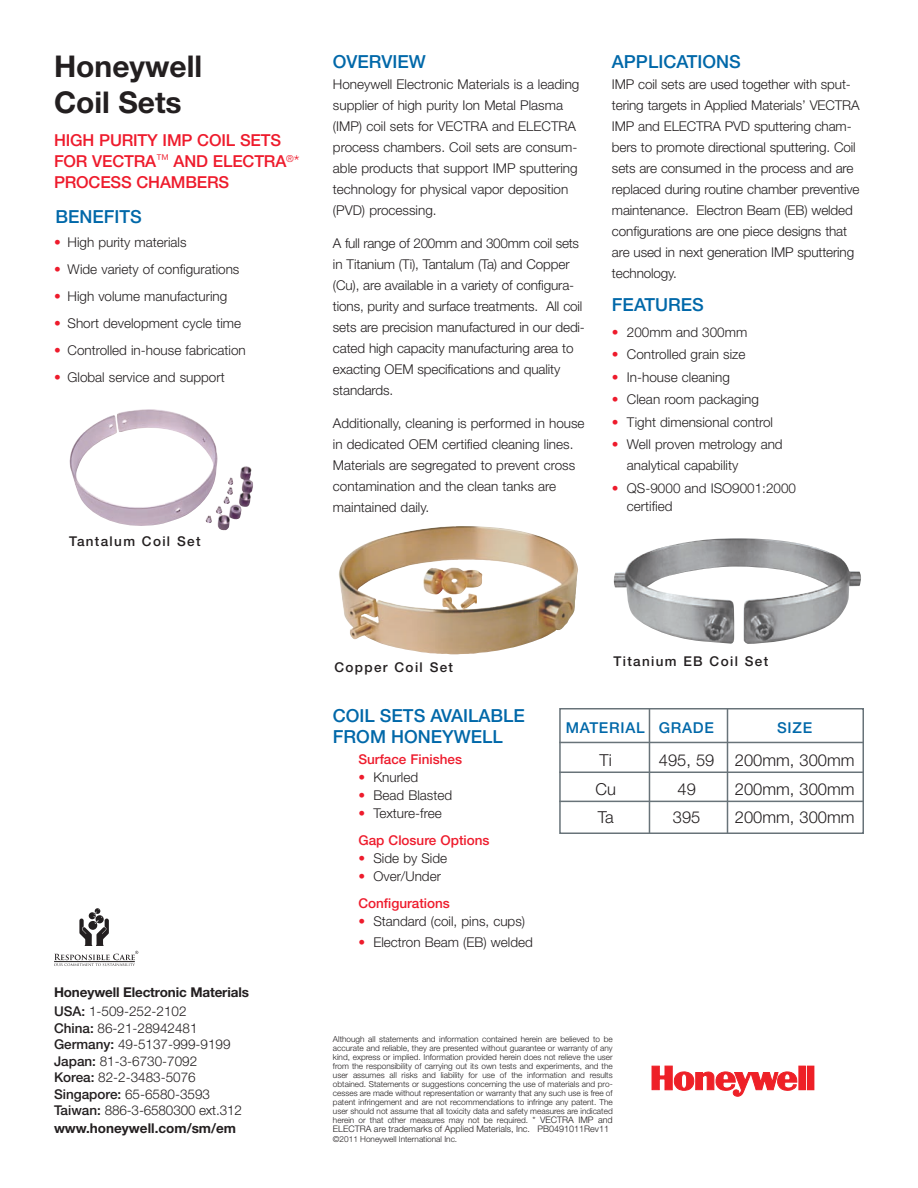
<style>
.page{position:relative;width:918px;height:1188px;background:#fff}
.page>*{position:absolute;margin:0;border:0;box-sizing:border-box;transform-origin:0 0}
.Product_Name{font:700 30px "Helvetica Neue";color:#231f20}
.Body_Copy_Two{font:500 18px "Helvetica Neue";color:#0068a9}
.t1{font:500 16.5px/21px "Helvetica Neue";letter-spacing:-.01em;color:#ee1b2c}
.t2{font:300 16.5px "Helvetica Neue";color:#231f20}
.t3{font:500 15px "Helvetica Neue";letter-spacing:.05em;color:#0068a9}
.Benefits-2{font:300 13.5px/21px "Helvetica Neue";color:#231f20}
.Address_Block_Text{font:300 13.5px "Helvetica Neue";color:#231f20}
.Address_Block_Text-2{font:500 13.5px "Helvetica Neue";color:#231f20}
.t4{font:500 13.5px "Helvetica Neue";color:#ee1b2c}
.Address_Block_Bold_L{font:700 13.5px "Helvetica Neue";letter-spacing:-.01em;color:#231f20}
.Address_Block_Text-3{font:700 13.5px "Helvetica Neue";color:#231f20}
.t5{font:300 9px "Helvetica Neue";color:#231f20}
.t6{font:300 8.25px/9px "Helvetica Neue";color:#231f20;text-align:justify}
.s1{font-weight:300}
.s2{color:#ee1b2c}
.s3{font-weight:500}
.s4{font-size:9px}
</style>
<div class="page">
<div style="left:559px;top:708px;width:305px;height:126px;border:2px solid #687379"></div>
<hr style="left:559px;top:742px;width:305px;height:1px;background:#687379">
<hr style="left:559px;top:772px;width:305px;height:1px;background:#687379">
<hr style="left:559px;top:801px;width:305px;height:1px;background:#687379">
<hr style="left:649px;top:708px;width:1px;height:126px;background:#687379">
<hr style="left:727px;top:708px;width:1px;height:126px;background:#687379">
<img style="left:69px;top:409px;width:184px;height:121px">
<img style="left:339px;top:526px;width:239px;height:129px">
<img style="left:614px;top:538px;width:247px;height:106px">
<svg style="left:652px;top:1066px;width:145px;height:30px"></svg>
<div style="left:799px;top:1066px;width:6px;height:24px;background:#ee2027"></div>
<div style="left:799px;top:1066px;width:7px;height:24px;border:1px solid #ee2027"></div>
<div style="left:807px;top:1066px;width:7px;height:24px;background:#ee2027"></div>
<svg style="left:54px;top:908px;width:84px;height:58px"></svg>
<p class="Product_Name" style="left:54px;top:48px;width:150px">Honeywell</p>
<p class="Product_Name" style="left:54px;top:84px;width:129px">Coil Sets</p>
<p class="t1" style="left:54px;top:130px;width:247px">HIGH PURITY IMP COIL SETS<br>FOR VECTRA<sup>™</sup> AND ELECTRA<sup>®</sup><span class="s1">*<br></span>PROCESS CHAMBERS</p>
<p class="Body_Copy_Two" style="left:56px;top:206px;width:88px">BENEFITS</p>
<p class="Benefits-2" style="left:54px;top:231px;width:134px"><span class="s2">•</span> High purity materials</p>
<p class="Benefits-2" style="left:54px;top:258px;width:187px"><span class="s2">•</span> Wide variety of configurations</p>
<p class="Benefits-2" style="left:54px;top:285px;width:175px"><span class="s2">•</span> High volume manufacturing</p>
<p class="Benefits-2" style="left:54px;top:312px;width:189px"><span class="s2">•</span> Short development cycle time</p>
<p class="Benefits-2" style="left:54px;top:339px;width:193px"><span class="s2">•</span> Controlled in-house fabrication</p>
<p class="Benefits-2" style="left:54px;top:366px;width:172px"><span class="s2">•</span> Global service and support</p>
<p class="Address_Block_Text-2" style="left:69px;top:533px;width:133px">TANTALUM COIL SET</p>
<p class="Body_Copy_Two" style="left:333px;top:51px;width:94px">OVERVIEW</p>
<p class="Benefits-2" style="left:333px;top:74px;width:248px">Honeywell Electronic Materials is a leading supplier of high purity Ion Metal Plasma (IMP) coil sets for VECTRA and ELECTRA process chambers. Coil sets are consum&shy;able products that support IMP sputtering technology for physical vapor deposition (PVD) processing.</p>
<p class="Benefits-2" style="left:333px;top:233px;width:254px">A full range of 200mm and 300mm coil sets in Titanium (Ti), Tantalum (Ta) and Copper (Cu), are available in a variety of configura&shy;tions, purity and surface treatments. All coil sets are precision manufactured in our dedi&shy;cated high capacity manufacturing area to exacting OEM specifications and quality standards.</p>
<p class="Benefits-2" style="left:333px;top:413px;width:253px">Additionally, cleaning is performed in house in dedicated OEM certified cleaning lines.<br>Materials are segregated to prevent cross contamination and the clean tanks are maintained daily.</p>
<p class="Body_Copy_Two" style="left:612px;top:51px;width:130px">APPLICATIONS</p>
<p class="Benefits-2" style="left:612px;top:73px;width:249px">IMP coil sets are used together with sput&shy;tering targets in Applied Materials’ VECTRA IMP and ELECTRA PVD sputtering cham&shy;bers to promote directional sputtering. Coil sets are consumed in the process and are replaced during routine chamber preventive maintenance. Electron Beam (EB) welded configurations are one piece designs that are used in next generation IMP sputtering technology.</p>
<p class="Body_Copy_Two" style="left:612px;top:294px;width:93px">FEATURES</p>
<p class="Benefits-2" style="left:612px;top:321px;width:137px"><span class="s2">•</span> 200mm and 300mm</p>
<p class="Benefits-2" style="left:612px;top:343px;width:135px"><span class="s2">•</span> Controlled grain size</p>
<p class="Benefits-2" style="left:612px;top:366px;width:119px"><span class="s2">•</span> In-house cleaning</p>
<p class="Benefits-2" style="left:612px;top:388px;width:149px"><span class="s2">•</span> Clean room packaging</p>
<p class="Benefits-2" style="left:612px;top:411px;width:163px"><span class="s2">•</span> Tight dimensional control</p>
<p class="Benefits-2" style="left:612px;top:433px;width:172px"><span class="s2">•</span> Well proven metrology and</p>
<p class="Benefits-2" style="left:627px;top:454px;width:113px">analytical capability</p>
<p class="Benefits-2" style="left:612px;top:477px;width:186px"><span class="s2">•</span> QS-9000 and ISO9001:2000</p>
<p class="Benefits-2" style="left:627px;top:495px;width:47px">certified</p>
<p class="Address_Block_Bold_L" style="left:54px;top:984px;width:196px">Honeywell Electronic Materials</p>
<p class="Address_Block_Text-2" style="left:54px;top:1003px;width:10px">USA</p>
<p class="Address_Block_Text" style="left:81px;top:1003px;width:107px"><span class="s3">:</span> 1-509-252-2102</p>
<p class="Address_Block_Text" style="left:54px;top:1020px;width:145px"><span class="s3">CHINA:</span> 86-21-28942481</p>
<p class="Address_Block_Text" style="left:54px;top:1036px;width:178px"><span class="s3">GERMANY:</span> 49-5137-999-9199</p>
<p class="Address_Block_Text" style="left:54px;top:1053px;width:145px"><span class="s3">JAPAN:</span> 81-3-6730-7092</p>
<p class="Address_Block_Text" style="left:54px;top:1069px;width:143px"><span class="s3">KOREA:</span> 82-2-3483-5076</p>
<p class="Address_Block_Text" style="left:54px;top:1086px;width:158px"><span class="s3">SINGAPORE:</span> 65-6580-3593</p>
<p class="Address_Block_Text" style="left:54px;top:1102px;width:190px"><span class="s3">TAIWAN:</span> 886-3-6580300 ext.312</p>
<p class="Address_Block_Text-3" style="left:54px;top:1120px;width:184px">www.honeywell.com/sm/em</p>
<p class="Address_Block_Text-2" style="left:334px;top:659px;width:120px">COPPER COIL SET</p>
<p class="Body_Copy_Two" style="left:333px;top:705px;width:193px">COIL SETS AVAILABLE</p>
<p class="Body_Copy_Two" style="left:333px;top:726px;width:171px">FROM HONEYWELL</p>
<p class="t4" style="left:358px;top:751px;width:105px">SURFACE FINISHES</p>
<p class="Benefits-2" style="left:358px;top:767px;width:61px"><span class="s2">•</span> Knurled</p>
<p class="Benefits-2" style="left:358px;top:785px;width:95px"><span class="s2">•</span> Bead Blasted</p>
<p class="Benefits-2" style="left:358px;top:803px;width:85px"><span class="s2">•</span> Texture-free</p>
<p class="t4" style="left:358px;top:832px;width:133px">GAP CLOSURE OPTIONS</p>
<p class="Benefits-2" style="left:358px;top:848px;width:90px"><span class="s2">•</span> Side by Side</p>
<p class="Benefits-2" style="left:358px;top:866px;width:84px"><span class="s2">•</span> Over/Under</p>
<p class="t4" style="left:358px;top:895px;width:93px">CONFIGURATIONS</p>
<p class="Benefits-2" style="left:358px;top:911px;width:168px"><span class="s2">•</span> Standard (coil, pins, cups)</p>
<p class="Benefits-2" style="left:358px;top:932px;width:176px"><span class="s2">•</span> Electron Beam (EB) welded</p>
<p class="Address_Block_Text-2" style="left:613px;top:653px;width:80px">TITANIUM EB</p>
<p class="Address_Block_Text-2" style="left:710px;top:653px;width:60px">COIL SET</p>
<p class="t3" style="left:566px;top:719px;width:150px">MATERIAL GRADE</p>
<p class="t3" style="left:777px;top:719px;width:37px">SIZE</p>
<p class="t2" style="left:599px;top:750px;width:14px">Ti</p>
<p class="t2" style="left:659px;top:750px;width:197px">495, 59 200mm, 300mm</p>
<p class="t2" style="left:595px;top:779px;width:22px">Cu</p>
<p class="t2" style="left:678px;top:779px;width:20px">49</p>
<p class="t2" style="left:735px;top:779px;width:121px">200mm, 300mm</p>
<p class="t2" style="left:598px;top:807px;width:17px">Ta</p>
<p class="t2" style="left:673px;top:807px;width:29px">395</p>
<p class="t2" style="left:735px;top:807px;width:121px">200mm, 300mm</p>
<p class="t6" style="left:333px;top:1034px;width:281px">Although all statements and information contained herein are believed to be accurate and reliable, they are presented without guarantee or warranty of any kind, express or implied. Information provided herein does not relieve the user from the responsibility of carrying out its own tests and experiments, and the user assumes all risks and liability for use of the information and results obtained. Statements or suggestions concerning the use of materials and pro&shy;cesses are made without representation or warranty that any such use is free of patent infringement and are not recommendations to infringe any patent. The user should not assume that all toxicity data and safety measures are indicated herein or that other measures may not be required. <span class="s4">* VECTRA IMP and</span></p>
<p class="t5" style="left:333px;top:1123px;width:278px">ELECTRA are trademarks of Applied Materials, Inc. PB0491011Rev11</p>
<p class="t6" style="left:333px;top:1135px;width:126px">©2011 Honeywell International Inc.</p>
</div>
